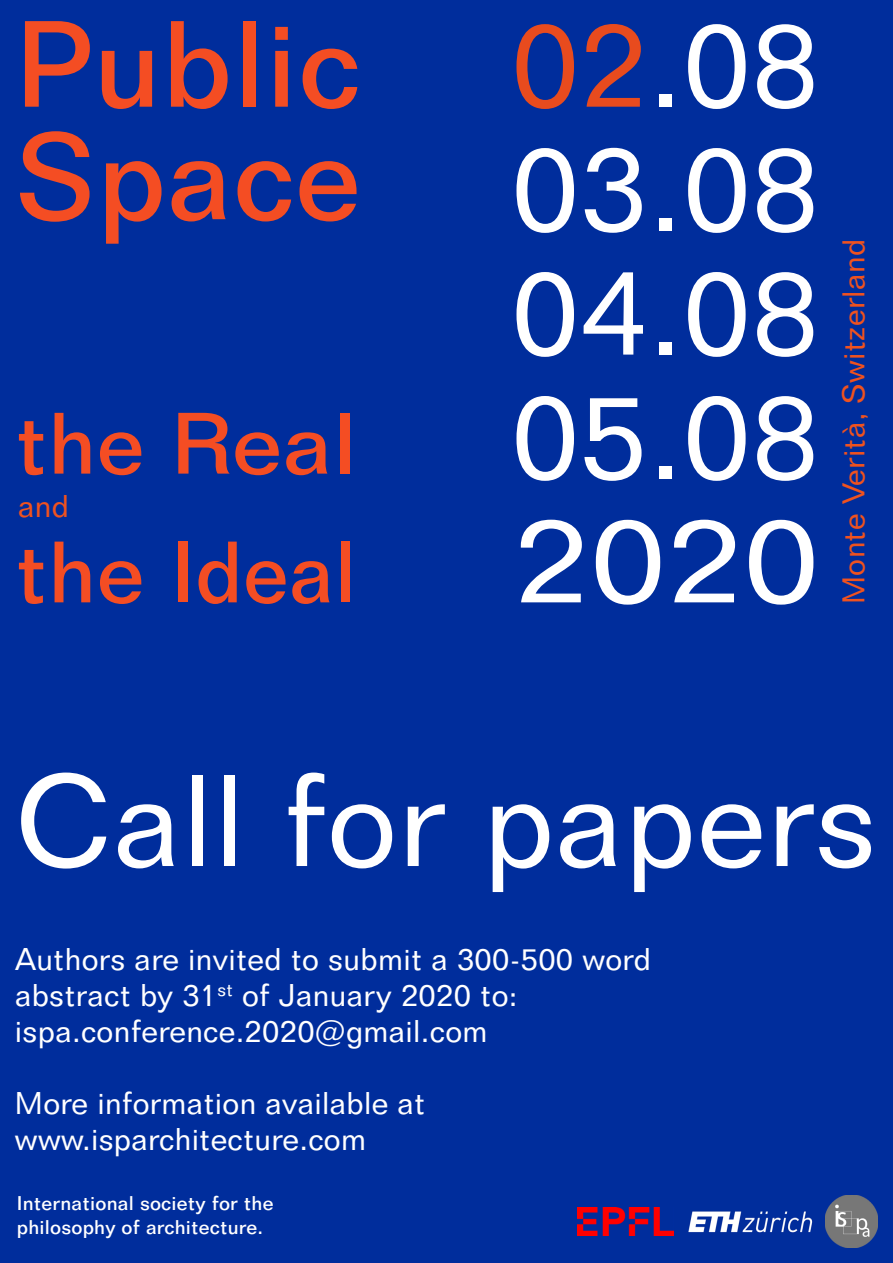
<style>
.page{position:relative;width:893px;height:1263px;background:#002d9c}
.page>*{position:absolute;margin:0;border:0;box-sizing:border-box;transform-origin:0 0}
.t1{font:127.5px "Folio BT";letter-spacing:.01em;color:#fff}
.t2{font:120px/123.9px "Folio BT";letter-spacing:.01em;color:#fff;text-align:justify}
.t3{font:500 120px/112.5px "Folio BT";letter-spacing:.01em;color:#f44d23}
.t4{font:500 85.2px/128.7px "Folio BT";letter-spacing:.01em;color:#f44d23}
.t5{font:30.9px/36px "Folio BT";letter-spacing:.01em;color:#fff}
.t6{font:30.9px "Folio BT";letter-spacing:.01em;color:#ef521f}
.t7{font:500 19.5px/23.4px "Folio BT";letter-spacing:.01em;color:#fff}
.s1{color:#e84b1e}
</style>
<div class="page">
<img style="left:825px;top:1195px;width:53px;height:53px">
<img style="left:578px;top:1207px;width:96px;height:28px">
<img style="left:688px;top:1211px;width:125px;height:22px">
<h2 class="t3" style="left:15px;top:7px;width:347px">Public<br>Space</h2>
<h3 class="t4" style="left:15px;top:378px;width:343px">the Real the Ideal</h3>
<p class="t6" style="left:18px;top:487px;width:52px">and</p>
<h2 class="t2" style="left:512px;top:1px;width:309px"><span class="s1">02</span>.08<br>03.08<br>04.08<br>05.08<br>2020</h2>
<p class="t6" style="left:835px;top:604px;width:366px;rotate:-90deg">Monte Verità, Switzerland</p>
<h1 class="t1" style="left:15px;top:743px;width:863px">Call for papers</h1>
<p class="t5" style="left:15px;top:941px;width:637px">Authors are invited to submit a 300-500 word abstract by 31<sup>st</sup> of January 2020 to: ispa.conference.2020@gmail.com</p>
<p class="t5" style="left:15px;top:1085px;width:412px">More information available at www.isparchitecture.com</p>
<p class="t7" style="left:17px;top:1191px;width:258px">International society for the philosophy of architecture.</p>
</div>
